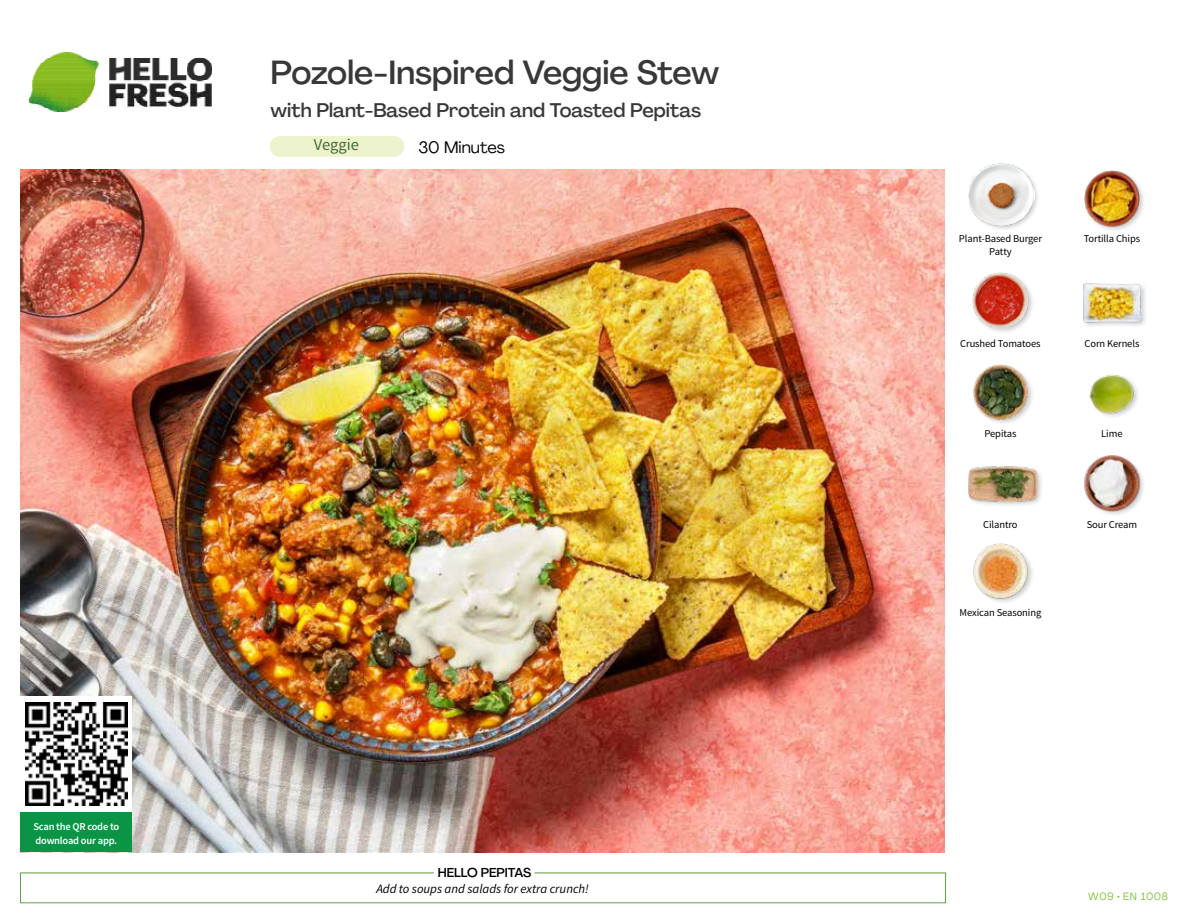
<style>
.page{position:relative;width:1188px;height:918px;background:#fff}
.page>*{position:absolute;margin:0;border:0;box-sizing:border-box;transform-origin:0 0}
.t1{font:500 33px "Agrandir";letter-spacing:-.005em;color:#383839}
.t2{font:500 19.5px "Agrandir";color:#383839}
.t3{font:16.5px "Agrandir";color:#000}
.t4{font:16.5px "Source Sans Pro";color:#476b32}
.t5{font:italic 12.75px "Source Sans Pro";color:#000}
.t6{font:500 12.75px "Agrandir";color:#000}
.t7{font:10.5px/13.5px "Source Sans Pro";letter-spacing:-.01em;color:#000;text-align:center}
.t8{font:600 10.5px/13.5px "Source Sans Pro";letter-spacing:-.02em;color:#fff}
.t9{font:10.5px "Agrandir";letter-spacing:.05em;color:#82c341}
</style>
<div class="page">
<img style="left:30px;top:53px;width:181px;height:59px">
<div style="left:20px;top:873px;width:926px;height:30px;border:1px solid #609f43"></div>
<div style="left:434px;top:865px;width:100px;height:15px;background:#fff"></div>
<img style="left:21px;top:170px;width:924px;height:682px">
<div style="left:270px;top:136px;width:134px;height:21px;background:#edf3cd;border-radius:10px"></div>
<div style="left:972px;top:543px;width:62px;height:62px;background:#000;opacity:.2"></div>
<img style="left:972px;top:543px;width:57px;height:57px">
<div style="left:1083px;top:454px;width:63px;height:63px;background:#000;opacity:.2"></div>
<img style="left:1083px;top:454px;width:58px;height:58px">
<div style="left:967px;top:464px;width:77px;height:44px;background:#000;opacity:.2"></div>
<img style="left:969px;top:464px;width:68px;height:44px">
<img style="left:1089px;top:374px;width:49px;height:43px">
<div style="left:972px;top:364px;width:62px;height:62px;background:#000;opacity:.2"></div>
<img style="left:972px;top:364px;width:57px;height:56px">
<div style="left:1082px;top:282px;width:66px;height:46px;background:#000;opacity:.2"></div>
<img style="left:1083px;top:282px;width:58px;height:45px">
<div style="left:972px;top:271px;width:63px;height:63px;background:#000;opacity:.2"></div>
<img style="left:972px;top:271px;width:57px;height:56px">
<div style="left:1083px;top:170px;width:63px;height:63px;background:#000;opacity:.2"></div>
<img style="left:1083px;top:170px;width:58px;height:57px">
<div style="left:967px;top:162px;width:73px;height:70px;background:#000;opacity:.2"></div>
<img style="left:969px;top:162px;width:65px;height:65px">
<div style="left:21px;top:811px;width:111px;height:41px;background:#0b9446"></div>
<div style="left:21px;top:696px;width:111px;height:115px;background:#fff"></div>
<img style="left:25px;top:703px;width:103px;height:102px">
<h1 class="t1" style="left:271px;top:52px;width:450px">Pozole-Inspired Veggie Stew</h1>
<h2 class="t2" style="left:271px;top:98px;width:432px">with Plant-Based Protein and Toasted Pepitas</h2>
<h3 class="t3" style="left:418px;top:137px;width:88px">30 Minutes</h3>
<h3 class="t4" style="left:314px;top:135px;width:47px">Veggie</h3>
<p class="t8" style="left:33px;top:820px;width:87px">Scan the QR code to download our app.</p>
<p class="t6" style="left:438px;top:864px;width:95px">HELLO PEPITAS</p>
<p class="t5" style="left:376px;top:881px;width:214px">Add to soups and salads for extra crunch!</p>
<p class="t7" style="left:959px;top:232px;width:85px">Plant-Based Burger<br>Patty</p>
<p class="t7" style="left:1084px;top:232px;width:58px">Tortilla Chips</p>
<p class="t7" style="left:960px;top:337px;width:82px">Crushed Tomatoes</p>
<p class="t7" style="left:1085px;top:337px;width:56px">Corn Kernels</p>
<p class="t7" style="left:985px;top:427px;width:33px">Pepitas</p>
<p class="t7" style="left:1101px;top:427px;width:23px">Lime</p>
<p class="t7" style="left:983px;top:518px;width:36px">Cilantro</p>
<p class="t7" style="left:1087px;top:518px;width:52px">Sour Cream</p>
<p class="t7" style="left:960px;top:606px;width:83px">Mexican Seasoning</p>
<p class="t9" style="left:1088px;top:890px;width:81px">W09 • EN 1008</p>
</div>
